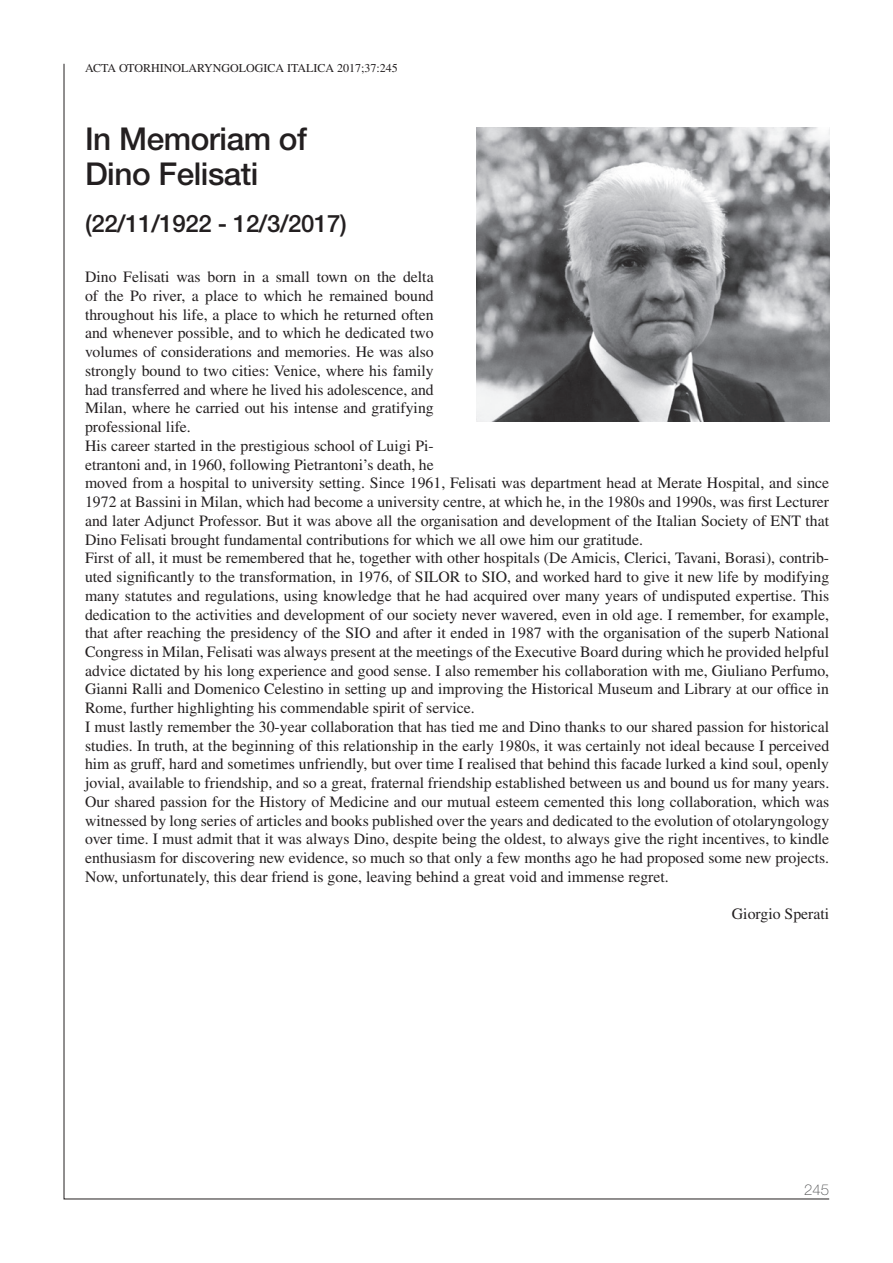
<style>
.page{position:relative;width:893px;height:1263px;background:#fff}
.page>*{position:absolute;margin:0;border:0;box-sizing:border-box;transform-origin:0 0}
.t1{font:500 31.5px/34.5px "Helvetica Neue LT Std";letter-spacing:-.015em;color:#231f20}
.t2{font:500 24px "Helvetica Neue LT Std";letter-spacing:-.015em;color:#231f20}
.t3{font:15.75px/18.8px "Times LT Std";color:#231f20}
.t4{font:100 15px "Helvetica Neue LT Std";color:#4b4c4d}
.t5{font:12px "Times LT Std";color:#231f20}
</style>
<div class="page">
<img style="left:476px;top:128px;width:353px;height:294px">
<p class="t5" style="left:85px;top:61px;width:314px">ACTA OTORHINOLARYNGOLOGICA ITALICA 2017;37:245</p>
<h1 class="t1" style="left:85px;top:121px;width:224px">In Memoriam of<br>Dino Felisati</h1>
<h2 class="t2" style="left:85px;top:209px;width:263px">(22/11/1922 - 12/3/2017)</h2>
<p class="t3" style="left:85px;top:267px;width:746px">Dino Felisati was born in a small town on the delta<br>of the Po river, a place to which he remained bound<br>throughout his life, a place to which he returned often<br>and whenever possible, and to which he dedicated two<br>volumes of considerations and memories. He was also<br>strongly bound to two cities: Venice, where his family<br>had transferred and where he lived his adolescence, and<br>Milan, where he carried out his intense and gratifying<br>professional life.<br>His career started in the prestigious school of Luigi Pi-<br>etrantoni and, in 1960, following Pietrantoni’s death, he<br>moved from a hospital to university setting. Since 1961, Felisati was department head at Merate Hospital, and since 1972 at Bassini in Milan, which had become a university centre, at which he, in the 1980s and 1990s, was first Lecturer and later Adjunct Professor. But it was above all the organisation and development of the Italian Society of ENT that Dino Felisati brought fundamental contributions for which we all owe him our gratitude.<br>First of all, it must be remembered that he, together with other hospitals (De Amicis, Clerici, Tavani, Borasi), contrib&shy;uted significantly to the transformation, in 1976, of SILOR to SIO, and worked hard to give it new life by modifying many statutes and regulations, using knowledge that he had acquired over many years of undisputed expertise. This dedication to the activities and development of our society never wavered, even in old age. I remember, for example, that after reaching the presidency of the SIO and after it ended in 1987 with the organisation of the superb National Congress in Milan, Felisati was always present at the meetings of the Executive Board during which he provided helpful advice dictated by his long experience and good sense. I also remember his collaboration with me, Giuliano Perfumo, Gianni Ralli and Domenico Celestino in setting up and improving the Historical Museum and Library at our office in Rome, further highlighting his commendable spirit of service.<br>I must lastly remember the 30-year collaboration that has tied me and Dino thanks to our shared passion for historical studies. In truth, at the beginning of this relationship in the early 1980s, it was certainly not ideal because I perceived him as gruff, hard and sometimes unfriendly, but over time I realised that behind this facade lurked a kind soul, openly jovial, available to friendship, and so a great, fraternal friendship established between us and bound us for many years.<br>Our shared passion for the History of Medicine and our mutual esteem cemented this long collaboration, which was witnessed by long series of articles and books published over the years and dedicated to the evolution of otolaryngology over time. I must admit that it was always Dino, despite being the oldest, to always give the right incentives, to kindle enthusiasm for discovering new evidence, so much so that only a few months ago he had proposed some new projects.<br>Now, unfortunately, this dear friend is gone, leaving behind a great void and immense regret.</p>
<p class="t3" style="left:732px;top:905px;width:99px">Giorgio Sperati</p>
<p class="t4" style="left:804px;top:1181px;width:27px">245</p>
</div>
